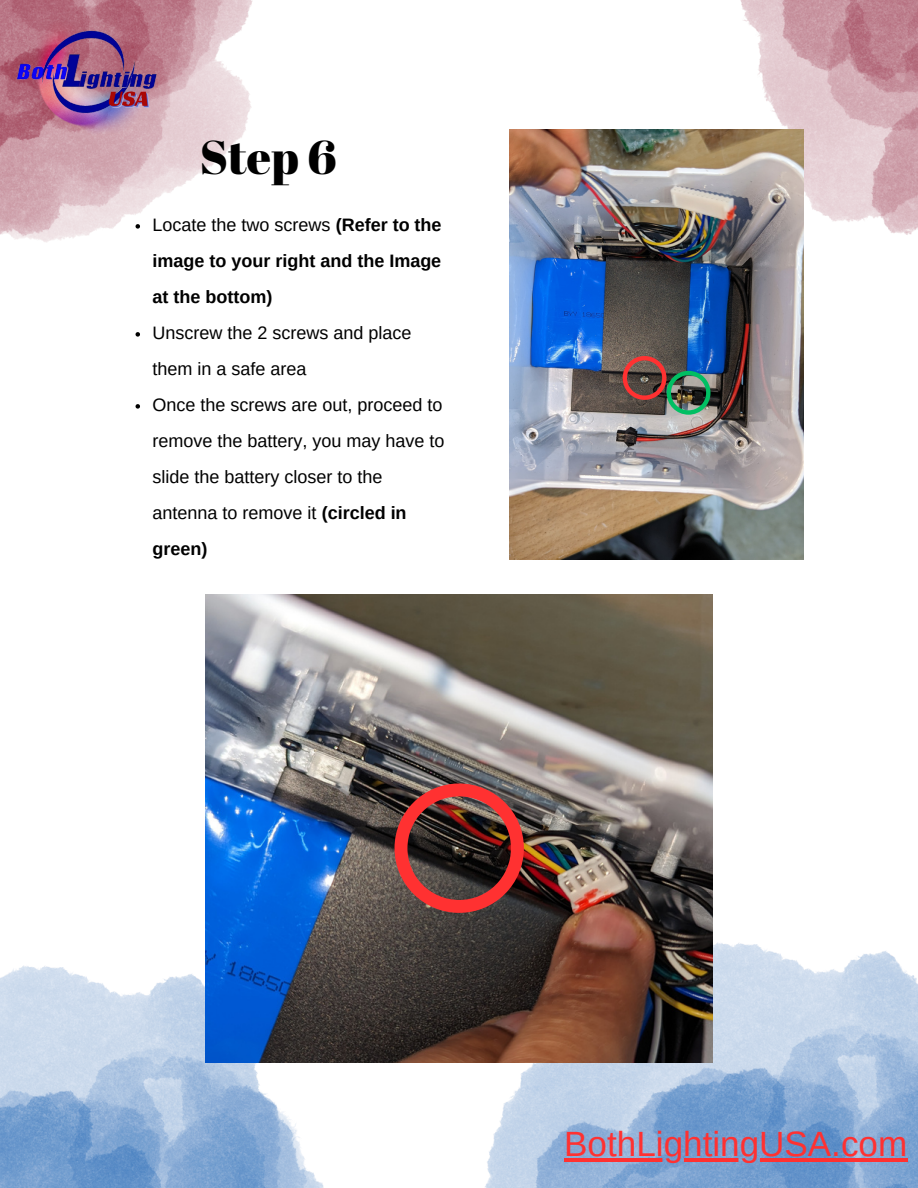
<style>
.page{position:relative;width:918px;height:1188px;background:#fff}
.page>*{position:absolute;margin:0;border:0;box-sizing:border-box;transform-origin:0 0}
.t1{font:47.25px "Abril Fatface";color:#000}
.t2{font:35.1px "Arimo";color:#ff3131}
.t3{font:18px/36px "Arimo";color:#000}
.t4{font:700 18px/36px "Arimo";color:#000;text-align:justify}
.s1{font-weight:400}
.s2{font-weight:700}
</style>
<div class="page">
<img style="left:0;top:964px;width:335px;height:224px">
<img style="left:484px;top:942px;width:434px;height:246px">
<img style="left:0;top:0;width:253px;height:242px">
<img style="left:0;top:0;width:168px;height:159px">
<img style="left:736px;top:0;width:182px;height:235px">
<img style="left:510px;top:130px;width:294px;height:429px">
<svg style="left:136px;top:224px;width:4px;height:5px"></svg>
<svg style="left:136px;top:332px;width:4px;height:5px"></svg>
<svg style="left:136px;top:404px;width:4px;height:5px"></svg>
<img style="left:206px;top:594px;width:506px;height:468px">
<svg style="left:395px;top:784px;width:129px;height:129px;background:#74322f"></svg>
<hr style="left:564px;top:1158px;width:343px;height:4px;background:#ff3131">
<img style="left:623px;top:356px;width:88px;height:59px">
<p class="t1" style="left:200px;top:124px;width:138px">Step 6</p>
<p class="t4" style="left:153px;top:207px;width:291px"><span class="s1">Locate the two screws</span> (Refer to the image to your right and the Image at the bottom)</p>
<p class="t3" style="left:153px;top:315px;width:260px">Unscrew the 2 screws and place them in a safe area</p>
<p class="t3" style="left:153px;top:387px;width:293px">Once the screws are out, proceed to remove the battery, you may have to slide the battery closer to the antenna to remove it <span class="s2">(circled in green)</span></p>
<p class="t2" style="left:564px;top:1124px;width:345px">BothLightingUSA.com</p>
</div>
